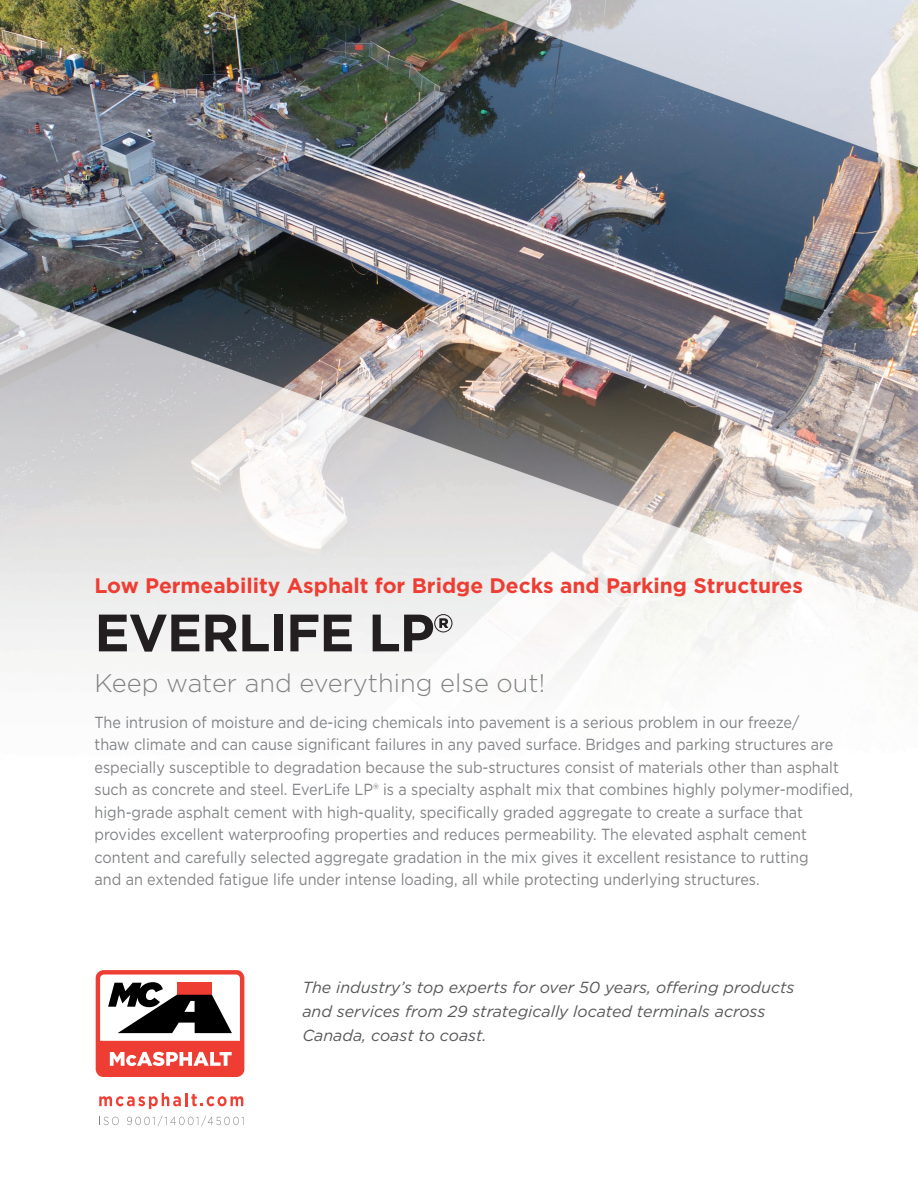
<style>
.page{position:relative;width:918px;height:1188px;background:#fff}
.page>*{position:absolute;margin:0;border:0;box-sizing:border-box;transform-origin:0 0}
.t1{font:700 52.5px "Gotham";letter-spacing:-.02em;color:#231f20}
.t2{font:300 25.5px "Gotham";color:#818282}
.t3{font:700 21px "Gotham";color:#ee3e34}
.GREY_BODY_COPY{font:16.05px/22.5px "Gotham";color:#808285;scale:.9 1}
.t4{font:italic 16.05px/24px "Gotham";color:#57585a}
</style>
<div class="page">
<img style="left:0;top:0;width:918px;height:1126px">
<svg style="left:99px;top:1093px;width:144px;height:16px"></svg>
<svg style="left:99px;top:1117px;width:20px;height:8px"></svg>
<svg style="left:127px;top:1116px;width:117px;height:11px"></svg>
<svg style="left:96px;top:970px;width:148px;height:107px"></svg>
<p class="t3" style="left:94px;top:572px;width:710px">Low Permeability Asphalt for Bridge Decks and Parking Structures</p>
<p class="t1" style="left:94px;top:598px;width:360px">EVERLIFE LP®</p>
<p class="t2" style="left:94px;top:667px;width:452px">Keep water and everything else out!</p>
<p class="GREY_BODY_COPY" style="left:94px;top:711px;width:844px">The intrusion of moisture and de-icing chemicals into pavement is a serious problem in our freeze/<br>thaw climate and can cause significant failures in any paved surface. Bridges and parking structures are especially susceptible to degradation because the sub-structures consist of materials other than asphalt such as concrete and steel. EverLife LP® is a specialty asphalt mix that combines highly polymer-modified, high-grade asphalt cement with high-quality, specifically graded aggregate to create a surface that provides excellent waterproofing properties and reduces permeability. The elevated asphalt cement content and carefully selected aggregate gradation in the mix gives it excellent resistance to rutting<br>and an extended fatigue life under intense loading, all while protecting underlying structures.</p>
<p class="t4" style="left:302px;top:975px;width:494px">The industry’s top experts for over 50 years, offering products and services from 29 strategically located terminals across<br>Canada, coast to coast.</p>
</div>
